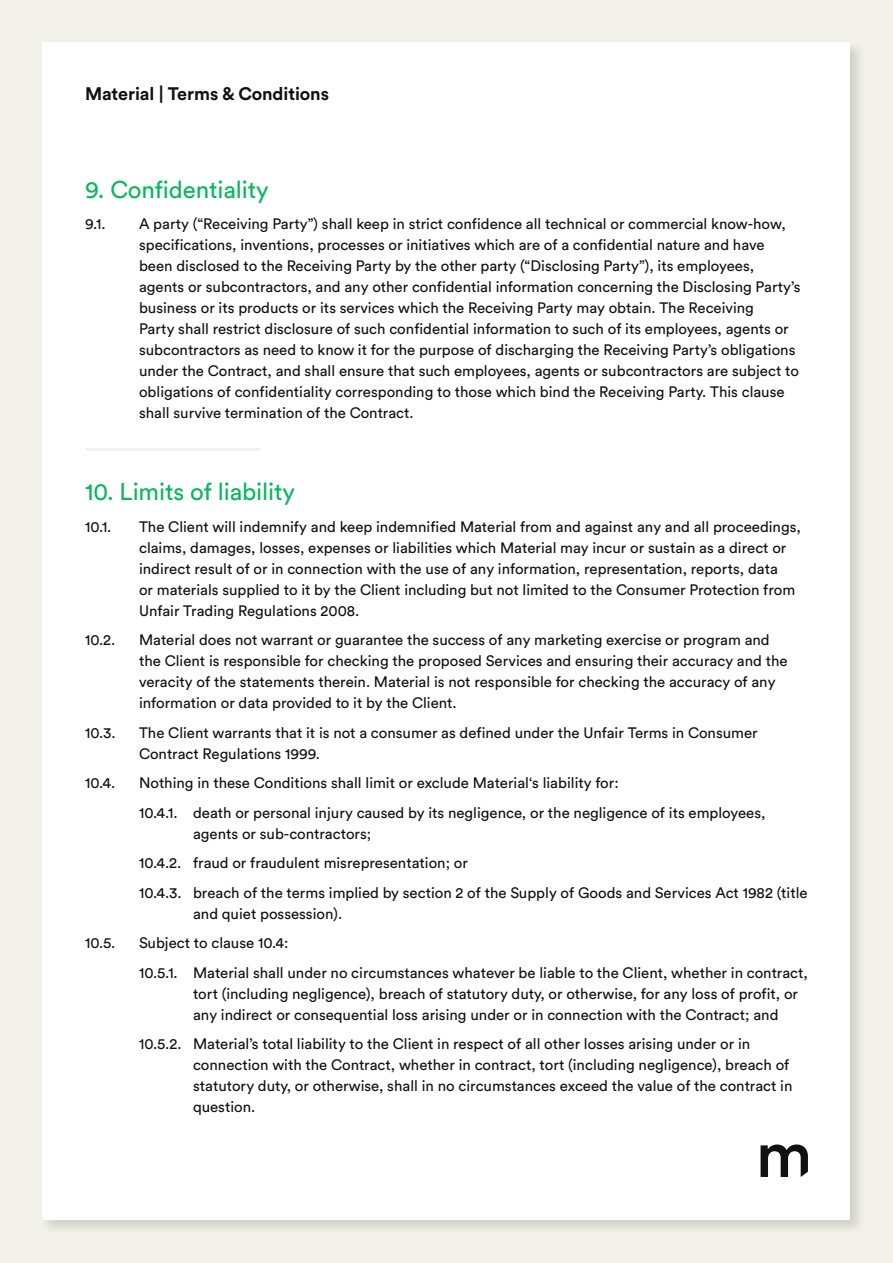
<style>
.page{position:relative;width:893px;height:1263px;background:#f2f2ea}
.page>*{position:absolute;margin:0;border:0;box-sizing:border-box;transform-origin:0 0}
.t1{font:24px "Circular Std";letter-spacing:-.005em;color:#07b85d}
.t2{font:700 18px "Circular Std";letter-spacing:-.005em;color:#111}
.t3{font:15px/21px "Circular Std";color:#111}
</style>
<div class="page">
<div style="left:40px;top:40px;width:826px;height:1196px;background:#111;opacity:.15"></div>
<div style="left:43px;top:43px;width:807px;height:1177px;background:#fff"></div>
<svg style="left:761px;top:1144px;width:47px;height:33px"></svg>
<hr style="left:85px;top:448px;width:174px;height:3px;background:#f2f2ea">
<p class="t2" style="left:85px;top:82px;width:245px">Material | Terms &amp; Conditions</p>
<p class="t1" style="left:85px;top:175px;width:185px">9. Confidentiality</p>
<p class="t3" style="left:85px;top:213px;width:22px">9.1.</p>
<p class="t3" style="left:139px;top:213px;width:663px">A party (“Receiving Party”) shall keep in strict confidence all technical or commercial know-how, specifications, inventions, processes or initiatives which are of a confidential nature and have been disclosed to the Receiving Party by the other party (“Disclosing Party”), its employees, agents or subcontractors, and any other confidential information concerning the Disclosing Party’s business or its products or its services which the Receiving Party may obtain. The Receiving<br>Party shall restrict disclosure of such confidential information to such of its employees, agents or subcontractors as need to know it for the purpose of discharging the Receiving Party’s obligations under the Contract, and shall ensure that such employees, agents or subcontractors are subject to obligations of confidentiality corresponding to those which bind the Receiving Party. This clause shall survive termination of the Contract.</p>
<p class="t1" style="left:85px;top:477px;width:212px">10. Limits of liability</p>
<p class="t3" style="left:85px;top:516px;width:28px">10.1.</p>
<p class="t3" style="left:139px;top:516px;width:663px">The Client will indemnify and keep indemnified Material from and against any and all proceedings, claims, damages, losses, expenses or liabilities which Material may incur or sustain as a direct or indirect result of or in connection with the use of any information, representation, reports, data<br>or materials supplied to it by the Client including but not limited to the Consumer Protection from Unfair Trading Regulations 2008.</p>
<p class="t3" style="left:85px;top:629px;width:32px">10.2.</p>
<p class="t3" style="left:139px;top:629px;width:650px">Material does not warrant or guarantee the success of any marketing exercise or program and the Client is responsible for checking the proposed Services and ensuring their accuracy and the veracity of the statements therein. Material is not responsible for checking the accuracy of any information or data provided to it by the Client.</p>
<p class="t3" style="left:85px;top:722px;width:32px">10.3.</p>
<p class="t3" style="left:139px;top:722px;width:620px">The Client warrants that it is not a consumer as defined under the Unfair Terms in Consumer<br>Contract Regulations 1999.</p>
<p class="t3" style="left:85px;top:772px;width:32px">10.4.</p>
<p class="t3" style="left:139px;top:772px;width:481px">Nothing in these Conditions shall limit or exclude Material‘s liability for:</p>
<p class="t3" style="left:193px;top:802px;width:574px;text-indent:-54px">10.4.1. death or personal injury caused by its negligence, or the negligence of its employees, agents or sub-contractors;</p>
<p class="t3" style="left:139px;top:852px;width:330px">10.4.2. fraud or fraudulent misrepresentation; or</p>
<p class="t3" style="left:193px;top:882px;width:616px;text-indent:-54px">10.4.3. breach of the terms implied by section 2 of the Supply of Goods and Services Act 1982 (title and quiet possession).</p>
<p class="t3" style="left:85px;top:932px;width:32px">10.5.</p>
<p class="t3" style="left:139px;top:932px;width:151px">Subject to clause 10.4:</p>
<p class="t3" style="left:193px;top:962px;width:616px;text-indent:-54px">10.5.1. Material shall under no circumstances whatever be liable to the Client, whether in contract, tort (including negligence), breach of statutory duty, or otherwise, for any loss of profit, or any indirect or consequential loss arising under or in connection with the Contract; and</p>
<p class="t3" style="left:193px;top:1033px;width:601px;text-indent:-54px">10.5.2. Material’s total liability to the Client in respect of all other losses arising under or in connection with the Contract, whether in contract, tort (including negligence), breach of statutory duty, or otherwise, shall in no circumstances exceed the value of the contract in question.</p>
</div>
